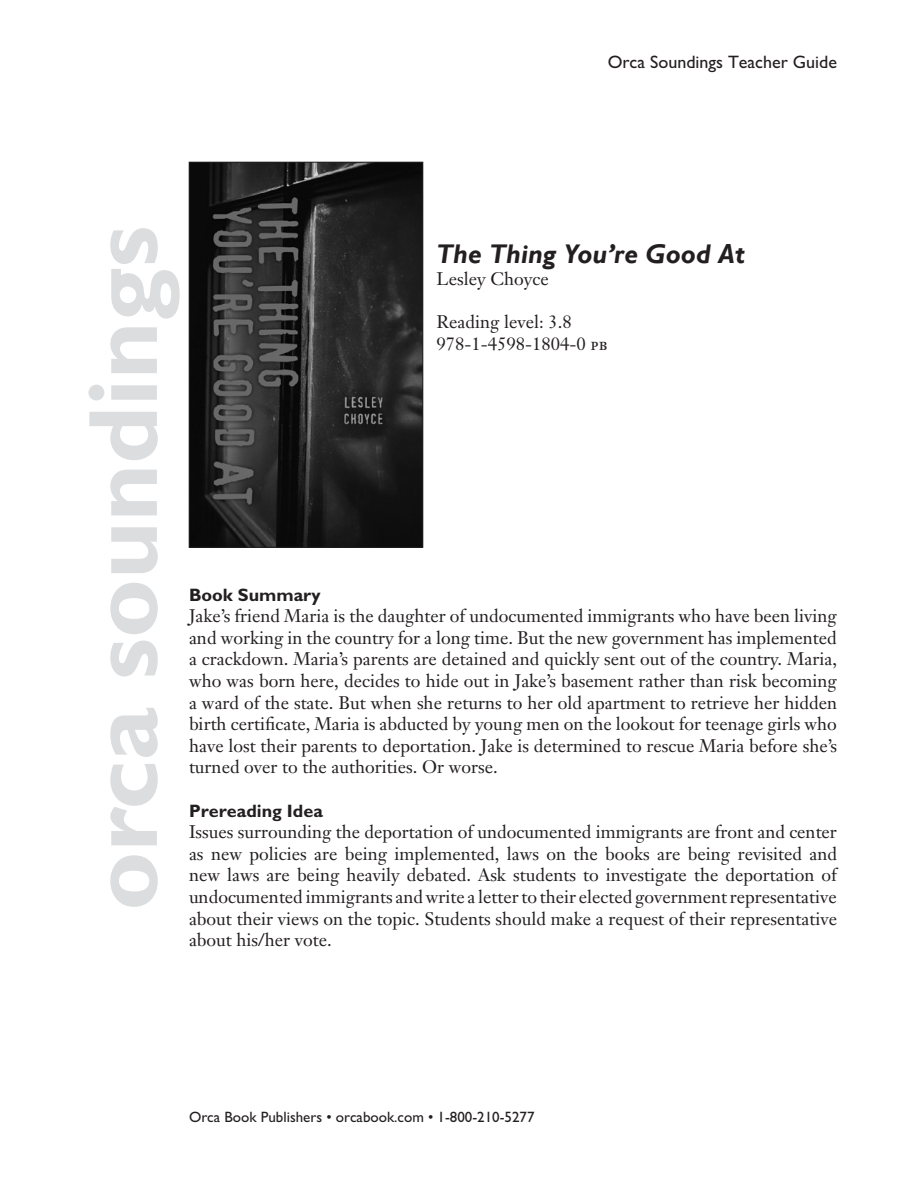
<style>
.page{position:relative;width:918px;height:1188px;background:#fff}
.page>*{position:absolute;margin:0;border:0;box-sizing:border-box;transform-origin:0 0}
.t1{font:700 99px "Gill Sans";color:#dcdddf}
.t2{font:italic 700 27px "Gill Sans";color:#231f20}
.t3{font:18px/21.6px "Janson Text";color:#231f20;text-align:justify}
.t4{font:18px "M Gill Sans";color:#231f20}
.t5{font:700 18px "M Gill Sans";color:#231f20}
.t6{font:15px "M Gill Sans";color:#231f20}
.s1{font-family:"Janson Text Roman SC"}
</style>
<div class="page">
<img style="left:191px;top:164px;width:230px;height:382px">
<div style="left:189px;top:162px;width:234px;height:386px;border:1px solid #231f20"></div>
<p class="t4" style="left:608px;top:52px;width:231px">Orca Soundings Teacher Guide</p>
<h1 class="t1" style="left:64px;top:910px;width:687px;rotate:-90deg">orca soundings</h1>
<h2 class="t2" style="left:437px;top:238px;width:310px">The Thing You’re Good At</h2>
<p class="t3" style="left:437px;top:268px;width:114px">Lesley Choyce</p>
<p class="t3" style="left:437px;top:311px;width:173px">Reading level: 3.8<br>978-1-4598-1804-0 <span class="s1">pb</span></p>
<p class="t5" style="left:189px;top:585px;width:133px">Book Summary</p>
<p class="t3" style="left:189px;top:605px;width:650px">Jake’s friend Maria is the daughter of undocumented immigrants who have been living and working in the country for a long time. But the new government has implemented a crackdown. Maria’s parents are detained and quickly sent out of the country. Maria, who was born here, decides to hide out in Jake’s basement rather than risk becoming a ward of the state. But when she returns to her old apartment to retrieve her hidden birth certificate, Maria is abducted by young men on the lookout for teenage girls who have lost their parents to deportation. Jake is determined to rescue Maria before she’s turned over to the authorities. Or worse.</p>
<p class="t5" style="left:189px;top:801px;width:135px">Prereading Idea</p>
<p class="t3" style="left:189px;top:821px;width:650px">Issues surrounding the deportation of undocumented immigrants are front and center as new policies are being implemented, laws on the books are being revisited and new laws are being heavily debated. Ask students to investigate the deportation of undocumented immigrants and write a letter to their elected government representative about their views on the topic. Students should make a request of their representative about his/her vote.</p>
<p class="t6" style="left:189px;top:1108px;width:347px">Orca Book Publishers • orcabook.com • 1-800-210-5277</p>
</div>
